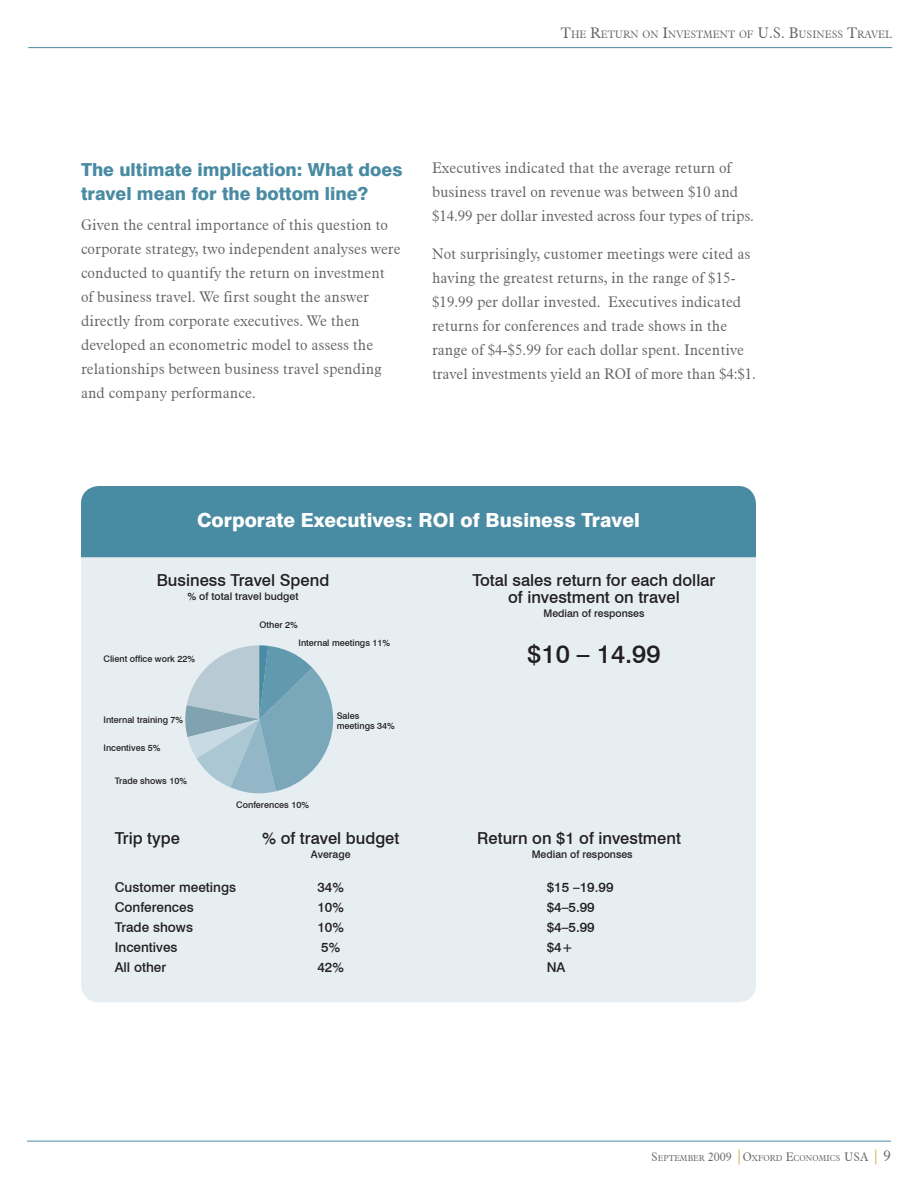
<style>
.page{position:relative;width:918px;height:1188px;background:#fff}
.page>*{position:absolute;margin:0;border:0;box-sizing:border-box;transform-origin:0 0}
.t1{font:500 25.5px "Swiss 721 BT";color:#231f20}
.t2{font:800 19.5px "Swiss 721 BT";color:#fff}
.t3{font:800 18px/24px "Swiss 721 BT";color:#498ba3}
.t4{font:500 16.5px/16.5px "Swiss 721 BT";color:#231f20;text-align:center}
.t5{font:300 15px/24px "Aldine 721 BT";color:#636366}
.t6{font:500 13.5px "Swiss 721 BT";color:#231f20}
.t7{font:500 10.5px "Swiss 721 BT";color:#231f20}
.t8{font:300 10.5px "Aldine 721 BT";color:#636366}
.t9{font:500 9px/10.5px "Swiss 721 BT";color:#231f20}
.t10{font:300 8.4px "Aldine 721 BT";color:#636366}
.s1{font-size:15px}
.s2{font-size:12px}
.s3{font-size:15px;color:#d6ae57}
</style>
<div class="page">
<hr style="left:28px;top:47px;width:864px;height:1px;background:#498ba3">
<hr style="left:27px;top:1141px;width:864px;height:1px;background:#498ba3">
<div style="left:81px;top:486px;width:675px;height:516px;background:#e6eef2;border-radius:18px"></div>
<div style="left:81px;top:486px;width:675px;height:71px;background:#498ba3"></div>
<svg style="left:185px;top:645px;width:149px;height:149px"></svg>
<p class="t8" style="left:561px;top:28px;width:333px"><span class="s1">T</span>HE <span class="s1">R</span>ETURN ON <span class="s1">I</span>NVESTMENT OF <span class="s1">U.S. B</span>USINESS <span class="s1">T</span>RAVEL</p>
<p class="t3" style="left:81px;top:157px;width:323px">The ultimate implication: What does travel mean for the bottom line?</p>
<p class="t5" style="left:81px;top:213px;width:321px">Given the central importance of this question to corporate strategy, two independent analyses were conducted to quantify the return on investment of business travel. We first sought the answer directly from corporate executives. We then developed an econometric model to assess the relationships between business travel spending and company performance.</p>
<p class="t5" style="left:432px;top:156px;width:323px">Executives indicated that the average return of business travel on revenue was between $10 and $14.99 per dollar invested across four types of trips.</p>
<p class="t5" style="left:432px;top:241px;width:326px">Not surprisingly, customer meetings were cited as having the greatest returns, in the range of $15- $19.99 per dollar invested. Executives indicated returns for conferences and trade shows in the range of $4-$5.99 for each dollar spent. Incentive travel investments yield an ROI of more than $4:$1.</p>
<h2 class="t2" style="left:197px;top:508px;width:444px">Corporate Executives: ROI of Business Travel</h2>
<p class="t4" style="left:157px;top:572px;width:174px">Business Travel Spend</p>
<p class="t7" style="left:187px;top:590px;width:113px">% of total travel budget</p>
<p class="t9" style="left:260px;top:620px;width:40px">Other 2%</p>
<p class="t9" style="left:104px;top:653px;width:93px">Client office work 22%</p>
<p class="t9" style="left:104px;top:714px;width:81px">Internal training 7%</p>
<p class="t9" style="left:104px;top:743px;width:59px">Incentives 5%</p>
<p class="t9" style="left:115px;top:776px;width:74px">Trade shows 10%</p>
<p class="t9" style="left:298px;top:638px;width:93px">Internal meetings 11%</p>
<p class="t9" style="left:236px;top:800px;width:74px">Conferences 10%</p>
<p class="t9" style="left:337px;top:710px;width:60px">Sales meetings 34%</p>
<p class="t4" style="left:473px;top:572px;width:244px">Total sales return for each dollar of investment on travel</p>
<p class="t7" style="left:543px;top:607px;width:103px">Median of responses</p>
<h1 class="t1" style="left:527px;top:638px;width:135px">$10 – 14.99</h1>
<p class="t4" style="left:115px;top:830px;width:67px">Trip type</p>
<p class="t4" style="left:262px;top:830px;width:139px">% of travel budget</p>
<p class="t4" style="left:477px;top:830px;width:205px">Return on $1 of investment</p>
<p class="t7" style="left:311px;top:848px;width:41px">Average</p>
<p class="t7" style="left:532px;top:848px;width:103px">Median of responses</p>
<p class="t6" style="left:115px;top:879px;width:123px">Customer meetings</p>
<p class="t6" style="left:317px;top:879px;width:28px">34%</p>
<p class="t6" style="left:547px;top:879px;width:68px">$15 –19.99</p>
<p class="t6" style="left:115px;top:899px;width:81px">Conferences</p>
<p class="t6" style="left:317px;top:899px;width:28px">10%</p>
<p class="t6" style="left:547px;top:899px;width:50px">$4–5.99</p>
<p class="t6" style="left:115px;top:919px;width:80px">Trade shows</p>
<p class="t6" style="left:317px;top:919px;width:28px">10%</p>
<p class="t6" style="left:547px;top:919px;width:50px">$4–5.99</p>
<p class="t6" style="left:115px;top:939px;width:64px">Incentives</p>
<p class="t6" style="left:321px;top:939px;width:21px">5%</p>
<p class="t6" style="left:547px;top:939px;width:28px">$4+</p>
<p class="t6" style="left:115px;top:959px;width:53px">All other</p>
<p class="t6" style="left:317px;top:959px;width:28px">42%</p>
<p class="t6" style="left:547px;top:959px;width:20px">NA</p>
<p class="t10" style="left:651px;top:1153px;width:241px"><span class="s2">S</span>EPTEMBER <span class="s2">2009</span> <span class="s3">|</span><span class="s2">O</span>XFORD <span class="s2">E</span>CONOMICS <span class="s2">USA</span> <span class="s3">|</span> <span class="s1">9</span></p>
</div>
